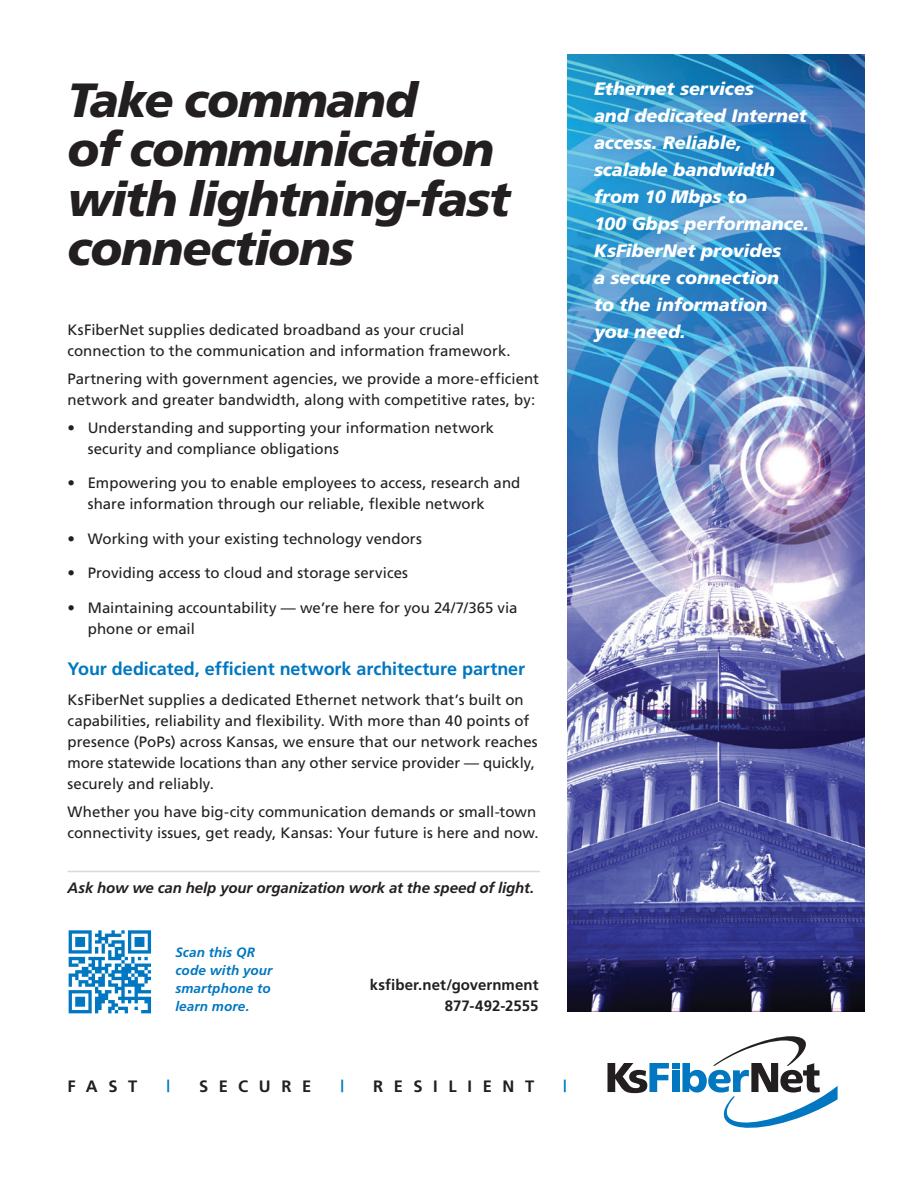
<style>
.page{position:relative;width:918px;height:1188px;background:#fff}
.page>*{position:absolute;margin:0;border:0;box-sizing:border-box;transform-origin:0 0}
.t1{font:italic 900 48px/49.5px "Frutiger";letter-spacing:-.03em;color:#231f20}
.t2{font:italic 900 18px/27px "Frutiger";color:#fff}
.t3{font:700 18px "Frutiger";letter-spacing:-.005em;color:#0077c0}
.t4{font:700 16.5px "Frutiger";letter-spacing:.645em;color:#231f20}
.t5{font:700 16.5px "Frutiger";color:#0077c0}
.t6{font:15px/21px "Frutiger";color:#231f20}
.t7{font:italic 700 15px "Frutiger";letter-spacing:-.005em;color:#231f20}
.t8{font:700 15px/21px "Frutiger";letter-spacing:.005em;color:#231f20;text-align:right}
.t9{font:italic 700 13.5px/18px "Frutiger";letter-spacing:.01em;color:#0077c0}
</style>
<div class="page">
<img style="left:68px;top:930px;width:84px;height:84px">
<img style="left:567px;top:54px;width:298px;height:957px">
<hr style="left:68px;top:871px;width:472px;height:1px;background:#d8d9db">
<svg style="left:608px;top:1036px;width:230px;height:92px"></svg>
<div style="left:588px;top:76px;width:233px;height:279px;background:#0077c0;opacity:.4"></div>
<h1 class="t1" style="left:68px;top:75px;width:444px">Take command<br>of communication with lightning-fast connections</h1>
<p class="t2" style="left:594px;top:74px;width:217px">Ethernet services<br>and dedicated Internet access. Reliable, scalable bandwidth from 10 Mbps to<br>100 Gbps performance.<br>KsFiberNet provides<br>a secure connection<br>to the information<br>you need.</p>
<p class="t6" style="left:68px;top:319px;width:445px">KsFiberNet supplies dedicated broadband as your crucial connection to the communication and information framework.</p>
<p class="t6" style="left:68px;top:368px;width:473px">Partnering with government agencies, we provide a more-efficient network and greater bandwidth, along with competitive rates, by:</p>
<p class="t6" style="left:88px;top:417px;width:408px;text-indent:-20px">• Understanding and supporting your information network security and compliance obligations</p>
<p class="t6" style="left:88px;top:472px;width:434px;text-indent:-20px">• Empowering you to enable employees to access, research and share information through our reliable, flexible network</p>
<p class="t6" style="left:68px;top:528px;width:356px">• Working with your existing technology vendors</p>
<p class="t6" style="left:68px;top:562px;width:342px">• Providing access to cloud and storage services</p>
<p class="t6" style="left:88px;top:597px;width:431px;text-indent:-20px">• Maintaining accountability — we’re here for you 24/7/365 via phone or email</p>
<p class="t3" style="left:68px;top:658px;width:459px">Your dedicated, efficient network architecture partner</p>
<p class="t6" style="left:68px;top:689px;width:472px">KsFiberNet supplies a dedicated Ethernet network that’s built on capabilities, reliability and flexibility. With more than 40 points of presence (PoPs) across Kansas, we ensure that our network reaches more statewide locations than any other service provider — quickly, securely and reliably.</p>
<p class="t6" style="left:68px;top:801px;width:473px">Whether you have big-city communication demands or small-town connectivity issues, get ready, Kansas: Your future is here and now.</p>
<p class="t7" style="left:68px;top:878px;width:468px">Ask how we can help your organization work at the speed of light.</p>
<p class="t9" style="left:175px;top:943px;width:99px">Scan this QR code with your smartphone to learn more.</p>
<p class="t8" style="left:370px;top:974px;width:170px">ksfiber.net/government<br>877-492-2555</p>
<p class="t4" style="left:68px;top:1076px;width:71px">FAST</p>
<p class="t5" style="left:166px;top:1076px;width:5px">|</p>
<p class="t4" style="left:199px;top:1076px;width:114px">SECURE</p>
<p class="t5" style="left:340px;top:1076px;width:5px">|</p>
<p class="t4" style="left:373px;top:1076px;width:163px">RESILIENT</p>
<p class="t5" style="left:563px;top:1076px;width:5px">|</p>
</div>
